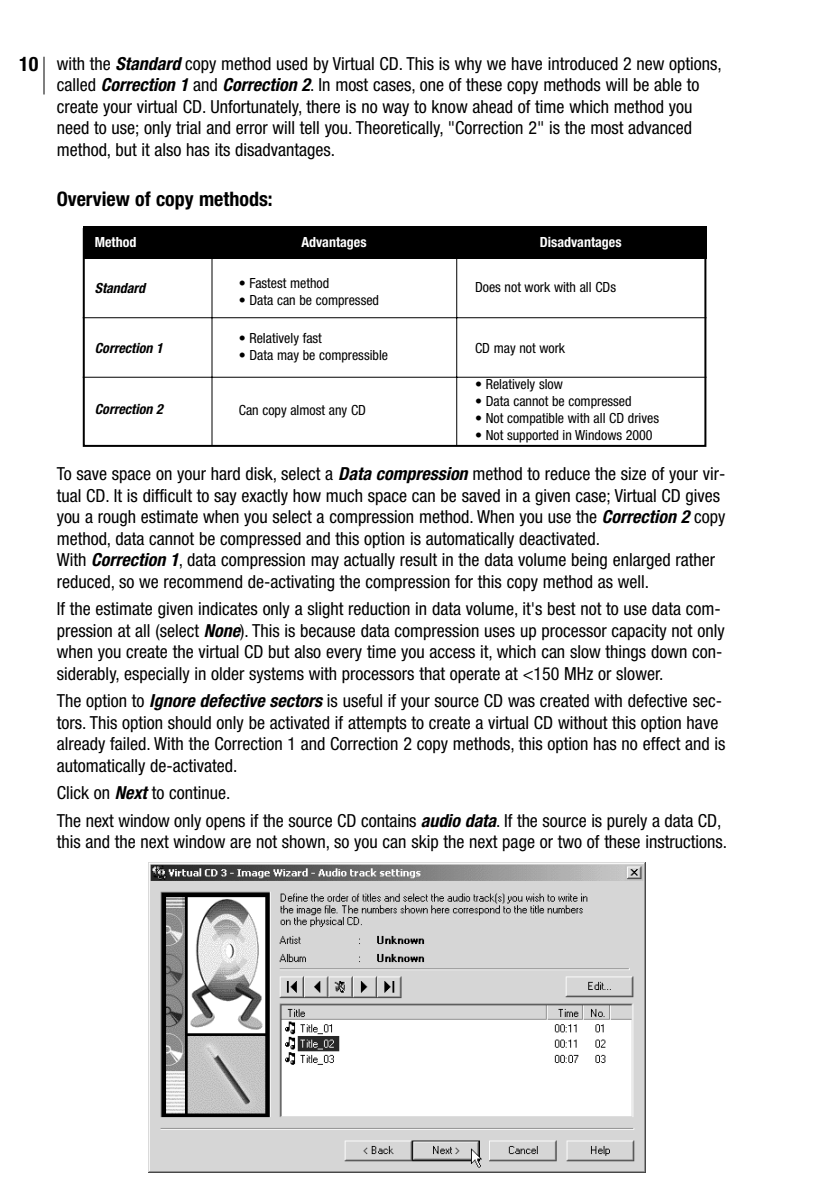
<style>
.page{position:relative;width:840px;height:1190px;background:#fff}
.page>*{position:absolute;margin:0;border:0;box-sizing:border-box;transform-origin:0 0}
.t1{font:700 condensed 20px "Helvetica Neue";color:#000}
.t2{font:condensed 18px/21.6px "Helvetica Neue";color:#000}
.t3{font:condensed 14px "Helvetica Neue";color:#000}
.t4{font:italic 700 condensed 14px "Helvetica Neue";color:#000}
.t5{font:700 condensed 14px "Helvetica Neue";color:#fff}
.s1{font-weight:700;font-style:italic}
</style>
<div class="page">
<hr style="left:44px;top:57px;width:1px;height:37px;background:#000">
<img style="left:149px;top:862px;width:496px;height:311px">
<div style="left:83px;top:227px;width:623px;height:32px;background:#000"></div>
<div style="left:83px;top:228px;width:623px;height:219px;border:2px solid #000"></div>
<hr style="left:212px;top:228px;width:1px;height:217px;background:#000">
<hr style="left:456px;top:230px;width:1px;height:215px;background:#000">
<hr style="left:83px;top:317px;width:623px;height:1px;background:#000">
<hr style="left:83px;top:377px;width:623px;height:1px;background:#000">
<p class="t1" style="left:19px;top:57px;width:21px">10</p>
<p class="t2" style="left:57px;top:54px;width:667px">with the <span class="s1">Standard</span> copy method used by Virtual CD. This is why we have introduced 2 new options, called <span class="s1">Correction 1</span> and <span class="s1">Correction 2</span>. In most cases, one of these copy methods will be able to create your virtual CD. Unfortunately, there is no way to know ahead of time which method you need to use; only trial and error will tell you. Theoretically, "Correction 2" is the most advanced method, but it also has its disadvantages.</p>
<p class="t1" style="left:57px;top:192px;width:217px">Overview of copy methods:</p>
<p class="t5" style="left:95px;top:237px;width:43px">Method</p>
<p class="t5" style="left:302px;top:237px;width:67px">Advantages</p>
<p class="t5" style="left:540px;top:237px;width:83px">Disadvantages</p>
<p class="t4" style="left:95px;top:283px;width:52px">Standard</p>
<p class="t4" style="left:95px;top:343px;width:70px">Correction 1</p>
<p class="t4" style="left:95px;top:404px;width:70px">Correction 2</p>
<p class="t3" style="left:239px;top:278px;width:92px">• Fastest method</p>
<p class="t3" style="left:239px;top:295px;width:142px">• Data can be compressed</p>
<p class="t3" style="left:239px;top:333px;width:85px">• Relatively fast</p>
<p class="t3" style="left:239px;top:350px;width:151px">• Data may be compressible</p>
<p class="t3" style="left:239px;top:405px;width:129px">Can copy almost any CD</p>
<p class="t3" style="left:475px;top:282px;width:143px">Does not work with all CDs</p>
<p class="t3" style="left:475px;top:343px;width:92px">CD may not work</p>
<p class="t3" style="left:475px;top:379px;width:89px">• Relatively slow</p>
<p class="t3" style="left:475px;top:396px;width:158px">• Data cannot be compressed</p>
<p class="t3" style="left:475px;top:413px;width:186px">• Not compatible with all CD drives</p>
<p class="t3" style="left:475px;top:430px;width:179px">• Not supported in Windows 2000</p>
<p class="t2" style="left:57px;top:464px;width:670px">To save space on your hard disk, select a <span class="s1">Data compression</span> method to reduce the size of your vir&shy;tual CD. It is difficult to say exactly how much space can be saved in a given case; Virtual CD gives you a rough estimate when you select a compression method. When you use the <span class="s1">Correction 2</span> copy method, data cannot be compressed and this option is automatically deactivated.<br>With <span class="s1">Correction 1</span>, data compression may actually result in the data volume being enlarged rather reduced, so we recommend de-activating the compression for this copy method as well.</p>
<p class="t2" style="left:57px;top:600px;width:669px">If the estimate given indicates only a slight reduction in data volume, it's best not to use data com&shy;pression at all (select <span class="s1">None</span>). This is because data compression uses up processor capacity not only when you create the virtual CD but also every time you access it, which can slow things down con&shy;siderably, especially in older systems with processors that operate at &lt;150 MHz or slower.</p>
<p class="t2" style="left:57px;top:692px;width:670px">The option to <span class="s1">Ignore defective sectors</span> is useful if your source CD was created with defective sec&shy;tors. This option should only be activated if attempts to create a virtual CD without this option have already failed. With the Correction 1 and Correction 2 copy methods, this option has no effect and is automatically de-activated.</p>
<p class="t2" style="left:57px;top:781px;width:666px;line-height:27.2px">Click on <span class="s1">Next</span> to continue.<br>The next window only opens if the source CD contains <span class="s1">audio data</span>. If the source is purely a data CD,</p>
<p class="t2" style="left:57px;top:833px;width:672px">this and the next window are not shown, so you can skip the next page or two of these instructions.</p>
</div>
